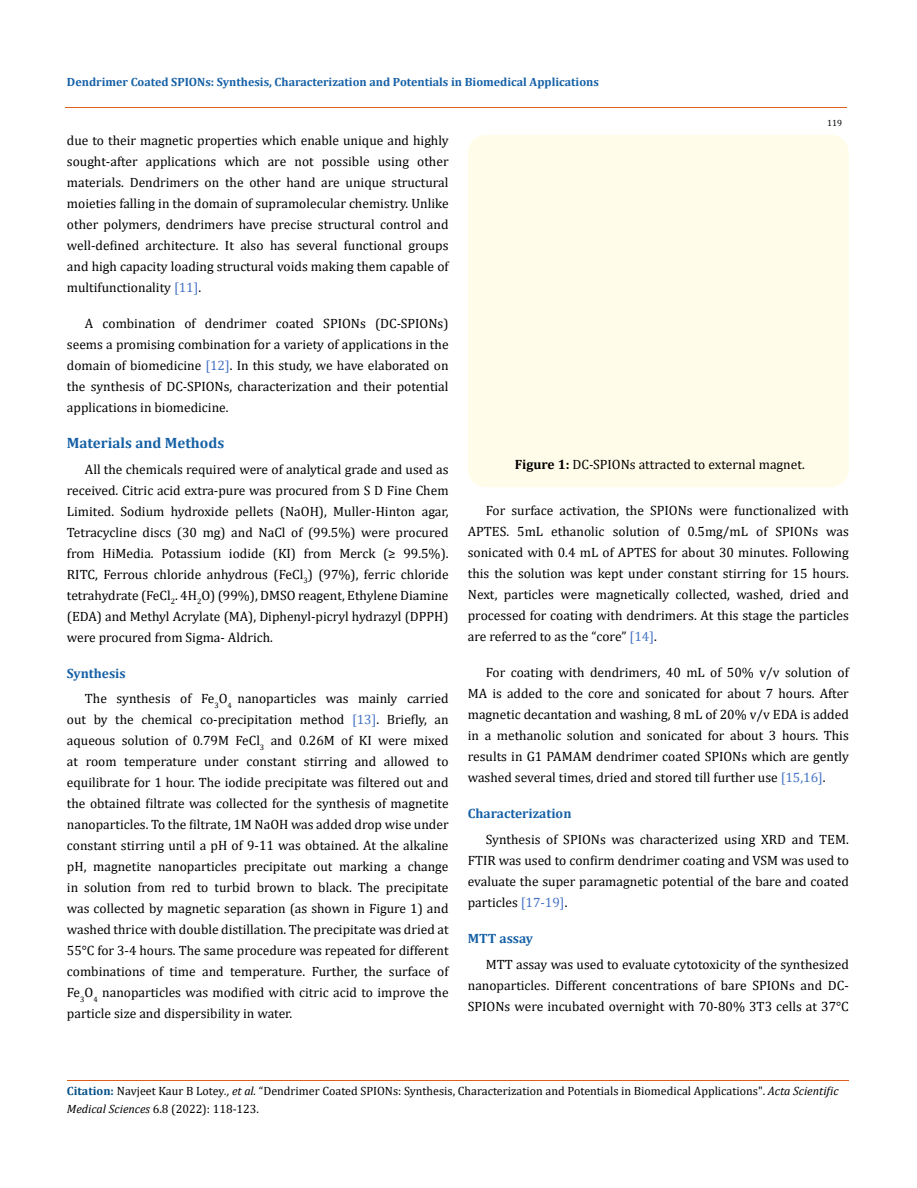
<style>
.page{position:relative;width:917px;height:1188px;background:#fff}
.page>*{position:absolute;margin:0;border:0;box-sizing:border-box;transform-origin:0 0}
.t1{font:700 15px "Cambria";color:#1560a6}
.t2{font:13.5px/21px "Cambria";color:#000;text-align:justify}
.t3{font:700 13.5px "Cambria";color:#1560a6}
.t4{font:12px/18px "Cambria";color:#000}
.t5{font:700 12px "Cambria";color:#1560a6}
.t6{font:9px "Cambria";color:#000}
.s1{color:#4472c4}
.s2{font-weight:700;color:#1560a6}
.s3{font-weight:700}
.s4{font-weight:700;color:#035089}
.s5{font-style:italic}
</style>
<div class="page">
<div style="left:468px;top:135px;width:380px;height:352px;background:#fffde9;border-radius:18px"></div>
<hr style="left:65px;top:108px;width:782px;height:1px;background:#e05d1a">
<hr style="left:67px;top:1080px;width:781px;height:1px;background:#e05d1a">
<p class="t5" style="left:67px;top:73px;width:533px">Dendrimer Coated SPIONs: Synthesis, Characterization and Potentials in Biomedical Applications</p>
<p class="t6" style="left:827px;top:118px;width:16px">119</p>
<p class="t2" style="left:67px;top:130px;width:383px">due to their magnetic properties which enable unique and highly sought-after applications which are not possible using other materials. Dendrimers on the other hand are unique structural moieties falling in the domain of supramolecular chemistry. Unlike other polymers, dendrimers have precise structural control and well-defined architecture. It also has several functional groups and high capacity loading structural voids making them capable of multifunctionality <span class="s1">[11]</span>.</p>
<p class="t2" style="left:67px;top:313px;width:383px;text-indent:18px">A combination of dendrimer coated SPIONs (DC-SPIONs) seems a promising combination for a variety of applications in the domain of biomedicine <span class="s1">[12]</span>. In this study, we have elaborated on the synthesis of DC-SPIONs, characterization and their potential applications in biomedicine.</p>
<p class="t1" style="left:67px;top:433px;width:159px">Materials and Methods</p>
<p class="t2" style="left:67px;top:459px;width:383px;text-indent:18px">All the chemicals required were of analytical grade and used as received. Citric acid extra-pure was procured from S D Fine Chem Limited. Sodium hydroxide pellets (NaOH), Muller-Hinton agar, Tetracycline discs (30 mg) and NaCl of (99.5%) were procured from HiMedia. Potassium iodide (KI) from Merck (≥ 99.5%).<br>RITC, Ferrous chloride anhydrous (FeCl<sub>3</sub>) (97%), ferric chloride tetrahydrate (FeCl<sub>2</sub>. 4H<sub>2</sub>O) (99%), DMSO reagent, Ethylene Diamine (EDA) and Methyl Acrylate (MA), Diphenyl-picryl hydrazyl (DPPH) were procured from Sigma- Aldrich.</p>
<p class="t2" style="left:85px;top:660px;width:365px;line-height:25.5px;text-indent:-18px"><span class="s2">Synthesis<br></span>The synthesis of Fe<sub>3</sub>O<sub>4</sub> nanoparticles was mainly carried</p>
<p class="t2" style="left:67px;top:709px;width:383px">out by the chemical co-precipitation method <span class="s1">[13]</span>. Briefly, an aqueous solution of 0.79M FeCl<sub>3</sub> and 0.26M of KI were mixed at room temperature under constant stirring and allowed to equilibrate for 1 hour. The iodide precipitate was filtered out and the obtained filtrate was collected for the synthesis of magnetite nanoparticles. To the filtrate, 1M NaOH was added drop wise under constant stirring until a pH of 9-11 was obtained. At the alkaline pH, magnetite nanoparticles precipitate out marking a change in solution from red to turbid brown to black. The precipitate was collected by magnetic separation (as shown in Figure 1) and washed thrice with double distillation. The precipitate was dried at 55°C for 3-4 hours. The same procedure was repeated for different combinations of time and temperature. Further, the surface of Fe<sub>3</sub>O<sub>4</sub> nanoparticles was modified with citric acid to improve the particle size and dispersibility in water.</p>
<p class="t2" style="left:515px;top:454px;width:292px"><span class="s3">Figure 1:</span> DC-SPIONs attracted to external magnet.</p>
<p class="t2" style="left:468px;top:500px;width:382px;text-indent:18px">For surface activation, the SPIONs were functionalized with APTES. 5mL ethanolic solution of 0.5mg/mL of SPIONs was sonicated with 0.4 mL of APTES for about 30 minutes. Following this the solution was kept under constant stirring for 15 hours.<br>Next, particles were magnetically collected, washed, dried and processed for coating with dendrimers. At this stage the particles are referred to as the “core” <span class="s1">[14]</span>.</p>
<p class="t2" style="left:468px;top:662px;width:382px;text-indent:18px">For coating with dendrimers, 40 mL of 50% v/v solution of MA is added to the core and sonicated for about 7 hours. After magnetic decantation and washing, 8 mL of 20% v/v EDA is added in a methanolic solution and sonicated for about 3 hours. This results in G1 PAMAM dendrimer coated SPIONs which are gently washed several times, dried and stored till further use <span class="s1">[15,16]</span>.</p>
<p class="t3" style="left:468px;top:804px;width:105px">Characterization</p>
<p class="t2" style="left:468px;top:829px;width:382px;text-indent:18px">Synthesis of SPIONs was characterized using XRD and TEM.<br>FTIR was used to confirm dendrimer coating and VSM was used to evaluate the super paramagnetic potential of the bare and coated particles <span class="s1">[17-19]</span>.</p>
<p class="t3" style="left:468px;top:929px;width:67px">MTT assay</p>
<p class="t2" style="left:468px;top:953px;width:382px;text-indent:18px">MTT assay was used to evaluate cytotoxicity of the synthesized nanoparticles. Different concentrations of bare SPIONs and DC-SPIONs were incubated overnight with 70-80% 3T3 cells at 37°C</p>
<p class="t4" style="left:67px;top:1082px;width:773px"><span class="s4">Citation:</span> Navjeet Kaur B Lotey<span class="s5">., et al.</span> “Dendrimer Coated SPIONs: Synthesis, Characterization and Potentials in Biomedical Applications". <span class="s5">Acta Scientific<br>Medical Sciences</span> 6.8 (2022): 118-123.</p>
</div>
